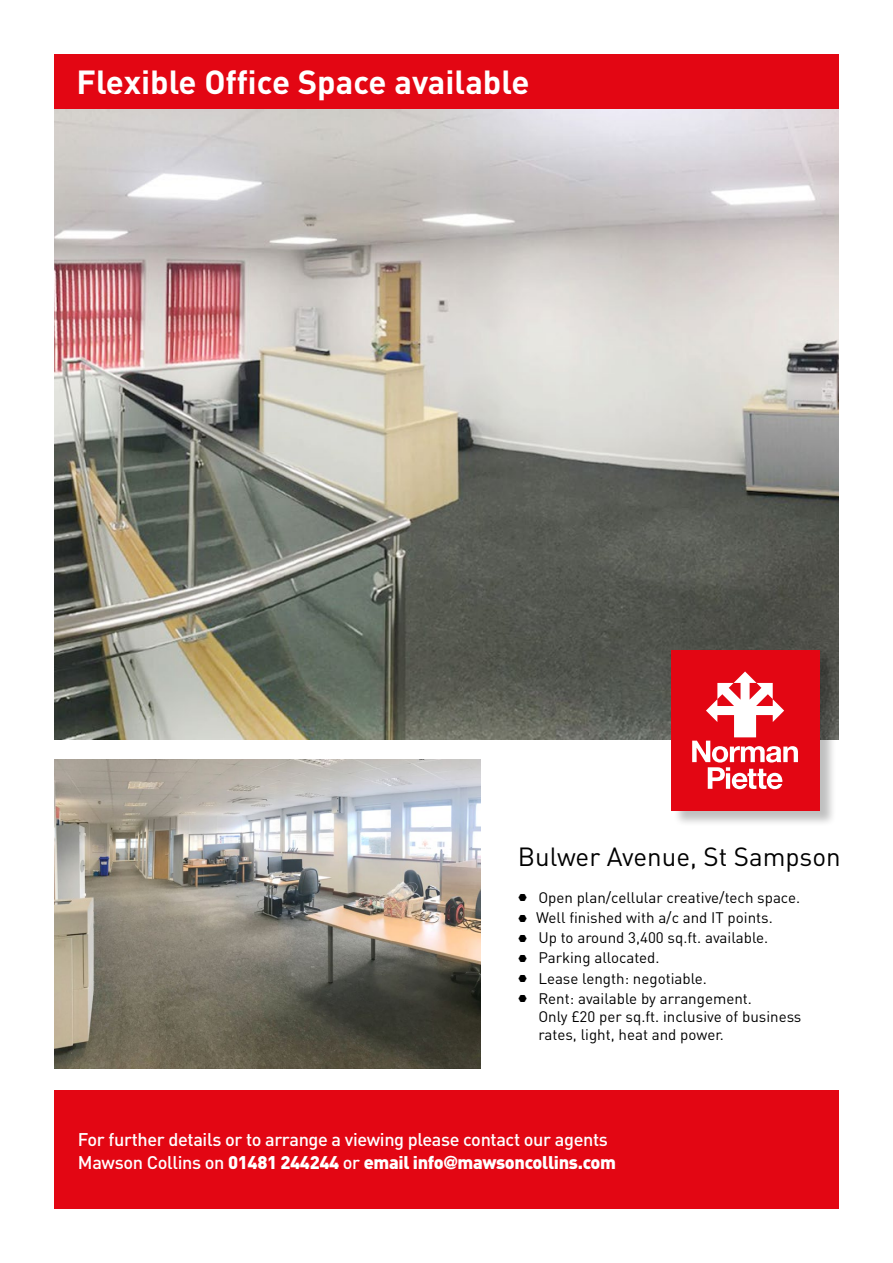
<style>
.page{position:relative;width:893px;height:1263px;background:#fff}
.page>*{position:absolute;margin:0;border:0;box-sizing:border-box;transform-origin:0 0}
.t1{font:700 33px "DIN";color:#fff}
.t2{font:25.95px "DIN";color:#000}
.t3{font:500 18.15px/23.1px "DIN";letter-spacing:-.02em;color:#fff}
.t4{font:15.15px/20.2px "DIN";color:#000}
.s1{font-weight:900}
.s2{font-family:"Helvetica Neue";font-weight:800}
</style>
<div class="page">
<img style="left:54px;top:108px;width:785px;height:631px">
<div style="left:54px;top:1091px;width:785px;height:118px;background:#e30613"></div>
<div style="left:672px;top:652px;width:165px;height:175px;background:#000;opacity:.25"></div>
<div style="left:671px;top:650px;width:148px;height:160px;background:#e30613"></div>
<svg style="left:692px;top:671px;width:106px;height:118px"></svg>
<img style="left:54px;top:759px;width:426px;height:310px">
<div style="left:54px;top:54px;width:785px;height:54px;background:#e30613"></div>
<h1 class="t1" style="left:77px;top:60px;width:454px">Flexible Office Space available</h1>
<h2 class="t2" style="left:518px;top:841px;width:324px">Bulwer Avenue, St Sampson</h2>
<p class="t4" style="left:518px;top:887px;width:284px">⬣ Open plan/cellular creative/tech space. ⬣ Well finished with a/c and IT points.<br>⬣ Up to around 3,400 sq.ft. available.<br>⬣ Parking allocated.<br>⬣ Lease length: negotiable.<br>⬣ Rent: available by arrangement.</p>
<p class="t4" style="left:538px;top:1007px;width:265px;line-height:18.1px">Only £20 per sq.ft. inclusive of business rates, light, heat and power.</p>
<p class="t3" style="left:78px;top:1127px;width:540px">For further details or to arrange a viewing please contact our agents<br>Mawson Collins on <span class="s1">01481 244244</span> or <span class="s1">email info</span><span class="s2">@</span><span class="s1">mawsoncollins.com</span></p>
</div>
